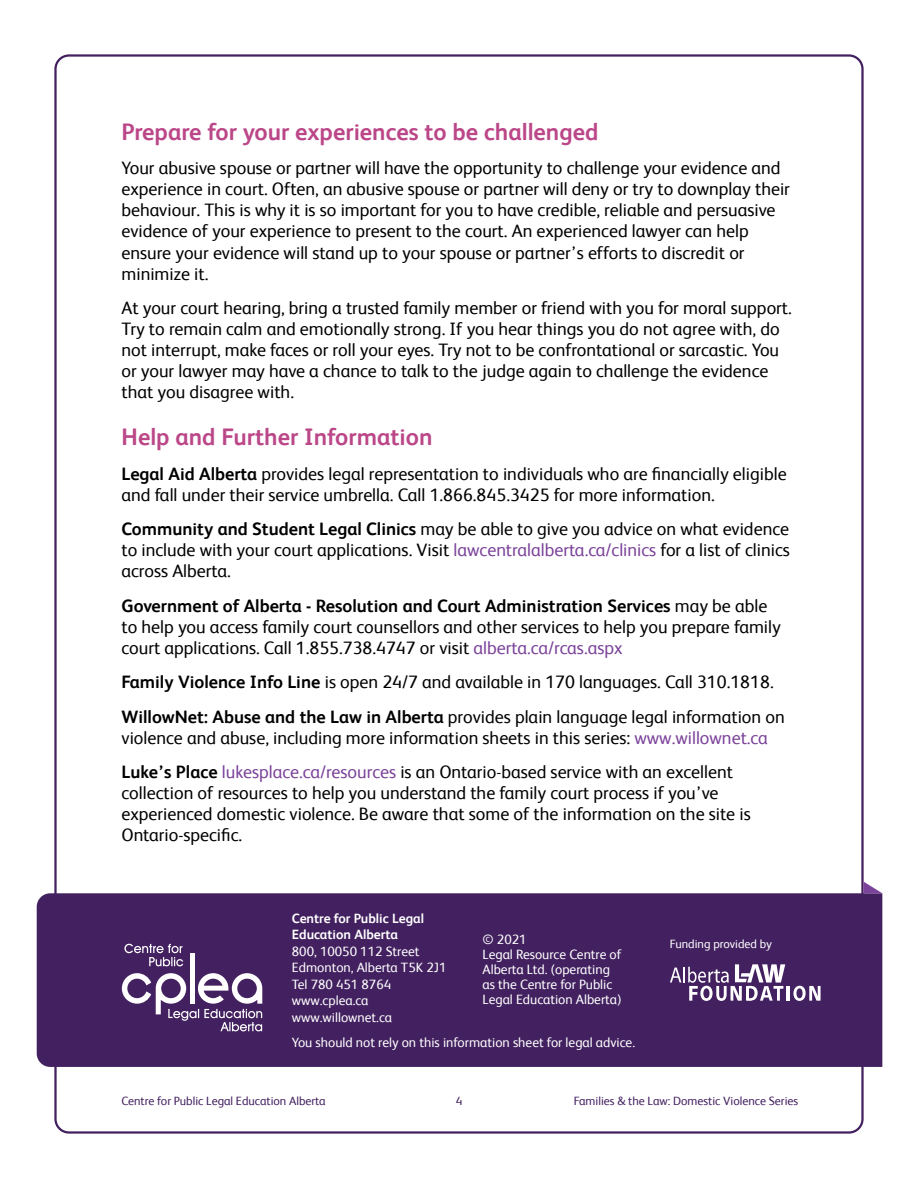
<style>
.page{position:relative;width:918px;height:1188px;background:#fff}
.page>*{position:absolute;margin:0;border:0;box-sizing:border-box;transform-origin:0 0}
.t1{font:700 24px "FS Albert";color:#bb4788}
.t2{font:18px/21px "FS Albert";color:#000}
.t3{font:13.5px/16.5px "FS Albert";color:#fff}
.t4{font:700 13.5px/16.5px "FS Albert";color:#fff}
.t5{font:12px "FS Albert";color:#432160}
.t6{font:12px "FS Albert";color:#fff}
.s1{font-weight:700}
.s2{color:#7b439a}
</style>
<div class="page">
<div style="left:37px;top:893px;width:845px;height:174px;background:#432160"></div>
<svg style="left:864px;top:882px;width:18px;height:11px"></svg>
<svg style="left:124px;top:944px;width:59px;height:22px"></svg>
<div style="left:190px;top:953px;width:5px;height:51px;background:#fff"></div>
<svg style="left:122px;top:973px;width:140px;height:58px"></svg>
<hr style="left:786px;top:986px;width:4px;height:15px;background:#fff">
<svg style="left:793px;top:986px;width:28px;height:15px"></svg>
<svg style="left:670px;top:964px;width:115px;height:37px"></svg>
<h1 class="t1" style="left:122px;top:115px;width:479px">Prepare for your experiences to be challenged</h1>
<p class="t2" style="left:122px;top:157px;width:670px">Your abusive spouse or partner will have the opportunity to challenge your evidence and experience in court. Often, an abusive spouse or partner will deny or try to downplay their behaviour. This is why it is so important for you to have credible, reliable and persuasive evidence of your experience to present to the court. An experienced lawyer can help ensure your evidence will stand up to your spouse or partner’s efforts to discredit or minimize it.</p>
<p class="t2" style="left:122px;top:296px;width:672px">At your court hearing, bring a trusted family member or friend with you for moral support.<br>Try to remain calm and emotionally strong. If you hear things you do not agree with, do not interrupt, make faces or roll your eyes. Try not to be confrontational or sarcastic. You or your lawyer may have a chance to talk to the judge again to challenge the evidence that you disagree with.</p>
<h1 class="t1" style="left:122px;top:421px;width:313px">Help and Further Information</h1>
<p class="t2" style="left:122px;top:462px;width:667px"><span class="s1">Legal Aid Alberta</span> provides legal representation to individuals who are financially eligible and fall under their service umbrella. Call 1.866.845.3425 for more information.</p>
<p class="t2" style="left:122px;top:518px;width:670px;text-align:justify"><span class="s1">Community and Student Legal Clinics</span> may be able to give you advice on what evidence to include with your court applications. Visit <span class="s2">lawcentralalberta.ca/clinics</span> for a list of clinics across Alberta.</p>
<p class="t2" style="left:122px;top:594px;width:661px"><span class="s1">Government of Alberta - Resolution and Court Administration Services</span> may be able to help you access family court counsellors and other services to help you prepare family court applications. Call 1.855.738.4747 or visit <span class="s2">alberta.ca/rcas.aspx</span></p>
<p class="t2" style="left:122px;top:664px;width:665px;line-height:34.5px"><span class="s1">Family Violence Info Line</span> is open 24/7 and available in 170 languages. Call 310.1818.<br><span class="s1">WillowNet: Abuse and the Law in Alberta</span> provides plain language legal information on</p>
<p class="t2" style="left:122px;top:719px;width:648px;line-height:34.5px">violence and abuse, including more information sheets in this series: <span class="s2">www.willownet.ca<br></span><span class="s1">Luke’s Place</span> <span class="s2">lukesplace.ca/resources</span> is an Ontario-based service with an excellent</p>
<p class="t2" style="left:122px;top:782px;width:631px">collection of resources to help you understand the family court process if you’ve experienced domestic violence. Be aware that some of the information on the site is<br>Ontario-specific.</p>
<p class="t4" style="left:292px;top:909px;width:134px">Centre for Public Legal<br>Education Alberta</p>
<p class="t3" style="left:292px;top:942px;width:156px">800, 10050 112 Street<br>Edmonton, Alberta T5K 2J1<br>Tel 780 451 8764 www.cplea.ca www.willownet.ca</p>
<p class="t3" style="left:483px;top:931px;width:141px;line-height:15px">© 2021<br>Legal Resource Centre of<br>Alberta Ltd. (operating as the Centre for Public<br>Legal Education Alberta)</p>
<p class="t3" style="left:292px;top:1033px;width:345px">You should not rely on this information sheet for legal advice.</p>
<p class="t6" style="left:670px;top:936px;width:103px">Funding provided by</p>
<p class="t5" style="left:122px;top:1093px;width:206px">Centre for Public Legal Education Alberta</p>
<p class="t5" style="left:456px;top:1093px;width:8px">4</p>
<p class="t5" style="left:574px;top:1093px;width:226px">Families &amp; the Law: Domestic Violence Series</p>
</div>
